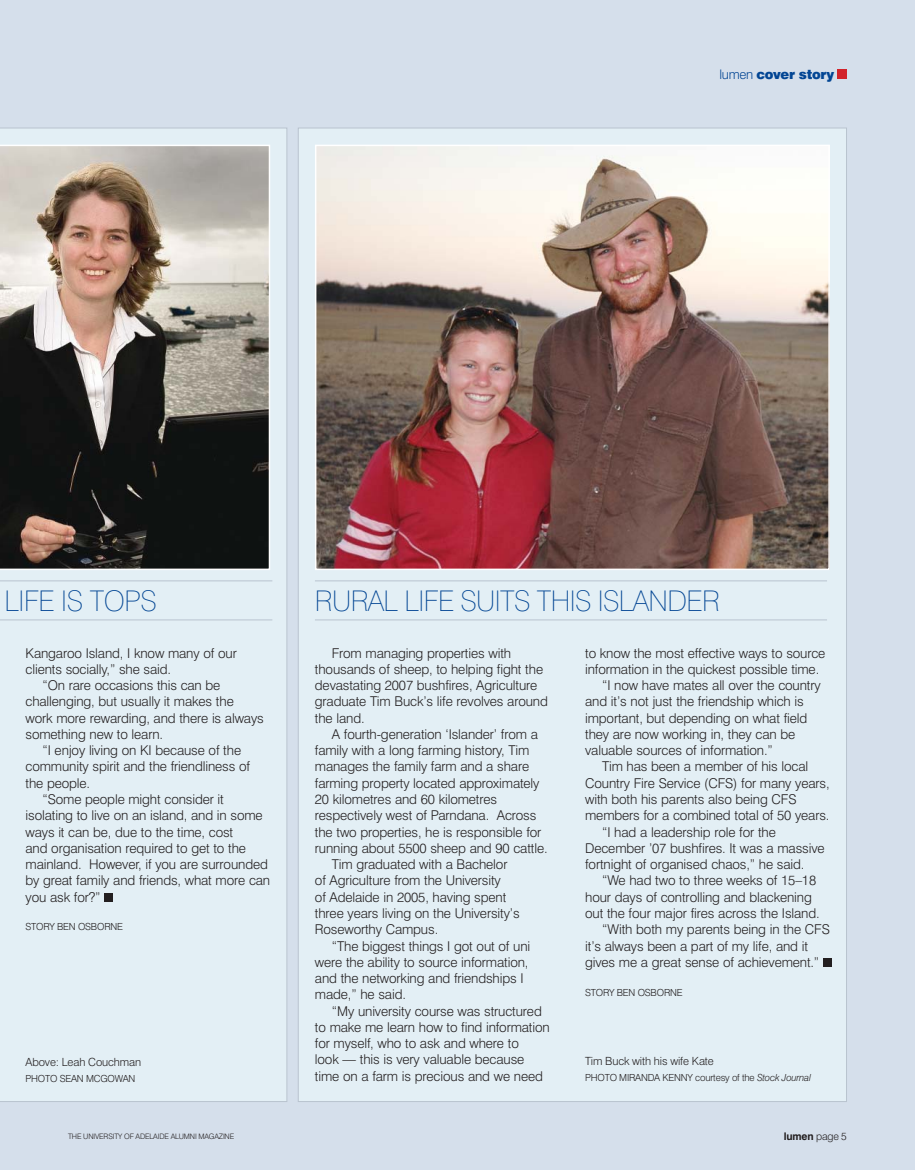
<style>
.page{position:relative;width:915px;height:1170px;background:#fff}
.page>*{position:absolute;margin:0;border:0;box-sizing:border-box;transform-origin:0 0}
.t1{font:100 28.5px "Swiss 721 BT";letter-spacing:-.02em;color:#034694}
.t2{font:300 13.5px/16.2px "Swiss 721 BT";letter-spacing:-.01em;color:#231f20}
.t3{font:900 13.2px "Swiss 721 BT";letter-spacing:-.02em;color:#034694}
.t4{font:300 11.25px "Swiss 721 BT";letter-spacing:-.01em;color:#231f20}
.t5{font:700 10.5px "Swiss 721 BT";letter-spacing:-.02em;color:#231f20}
.t6{font:300 9.75px "Swiss 721 BT";letter-spacing:-.02em;color:#231f20}
.t7{font:300 7.5px "Swiss 721 BT";letter-spacing:-.02em;color:#231f20}
.s1{font-weight:300}
.s2{font-style:italic}
</style>
<div class="page">
<div style="left:0;top:0;width:914px;height:1169px;background:#d5dfeb"></div>
<div style="left:298px;top:128px;width:548px;height:973px;background:#e3eff5"></div>
<div style="left:0;top:128px;width:287px;height:973px;background:#e3eff5"></div>
<svg style="left:0;top:145px;width:270px;height:425px;background:#716a63"></svg>
<img style="left:318px;top:148px;width:508px;height:419px">
<div style="left:315px;top:145px;width:514px;height:425px;border:2px solid #fff"></div>
<hr style="left:0;top:580px;width:272px;height:1px;background:#b9c3cf">
<hr style="left:0;top:619px;width:272px;height:1px;background:#b9c3cf">
<hr style="left:315px;top:580px;width:511px;height:1px;background:#b9c3cf">
<hr style="left:315px;top:619px;width:511px;height:1px;background:#b9c3cf">
<div style="left:822px;top:958px;width:8px;height:8px;background:#231f20"></div>
<div style="left:104px;top:893px;width:8px;height:8px;background:#231f20"></div>
<div style="left:837px;top:69px;width:9px;height:10px;background:#d2232a"></div>
<p class="t3" style="left:719px;top:67px;width:116px"><span class="s1">lumen</span> cover story</p>
<h1 class="t1" style="left:4px;top:590px;width:154px">LIFE IS TOPS</h1>
<h1 class="t1" style="left:315px;top:590px;width:406px">RURAL LIFE SUITS THIS ISLANDER</h1>
<p class="t2" style="left:585px;top:645px;width:242px">to know the most effective ways to source</p>
<p class="t2" style="left:585px;top:661px;width:235px">information in the quickest possible time.</p>
<p class="t2" style="left:602px;top:678px;width:220px">“I now have mates all over the country</p>
<p class="t2" style="left:585px;top:694px;width:220px">and it’s not just the friendship which is</p>
<p class="t2" style="left:585px;top:710px;width:223px">important, but depending on what field</p>
<p class="t2" style="left:585px;top:726px;width:211px">they are now working in, they can be</p>
<p class="t2" style="left:585px;top:743px;width:189px">valuable sources of information.”</p>
<p class="t2" style="left:602px;top:759px;width:207px">Tim has been a member of his local</p>
<p class="t2" style="left:585px;top:775px;width:246px">Country Fire Service (CFS) for many years,</p>
<p class="t2" style="left:585px;top:791px;width:213px">with both his parents also being CFS</p>
<p class="t2" style="left:585px;top:808px;width:246px">members for a combined total of 50 years.</p>
<p class="t2" style="left:602px;top:824px;width:175px">“I had a leadership role for the</p>
<p class="t2" style="left:585px;top:840px;width:241px">December ’07 bushfires. It was a massive</p>
<p class="t2" style="left:585px;top:856px;width:221px">fortnight of organised chaos,” he said.</p>
<p class="t2" style="left:602px;top:873px;width:215px">“We had two to three weeks of 15–18</p>
<p class="t2" style="left:585px;top:889px;width:228px">hour days of controlling and blackening</p>
<p class="t2" style="left:585px;top:905px;width:236px">out the four major fires across the Island.</p>
<p class="t2" style="left:602px;top:922px;width:229px">“With both my parents being in the CFS</p>
<p class="t2" style="left:585px;top:938px;width:224px">it’s always been a part of my life, and it</p>
<p class="t2" style="left:585px;top:954px;width:235px">gives me a great sense of achievement.”</p>
<p class="t6" style="left:585px;top:987px;width:99px">STORY BEN OSBORNE</p>
<p class="t2" style="left:26px;top:645px;width:213px">Kangaroo Island, I know many of our clients socially,” she said.</p>
<p class="t2" style="left:43px;top:678px;width:179px">“On rare occasions this can be</p>
<p class="t2" style="left:26px;top:694px;width:210px">challenging, but usually it makes the</p>
<p class="t2" style="left:26px;top:710px;width:240px">work more rewarding, and there is always</p>
<p class="t2" style="left:26px;top:726px;width:139px">something new to learn.</p>
<p class="t2" style="left:43px;top:743px;width:200px">“I enjoy living on KI because of the</p>
<p class="t2" style="left:26px;top:759px;width:226px">community spirit and the friendliness of</p>
<p class="t2" style="left:26px;top:775px;width:66px">the people.</p>
<p class="t2" style="left:43px;top:791px;width:183px">“Some people might consider it</p>
<p class="t2" style="left:26px;top:808px;width:239px">isolating to live on an island, and in some</p>
<p class="t2" style="left:26px;top:824px;width:209px">ways it can be, due to the time, cost</p>
<p class="t2" style="left:26px;top:840px;width:222px">and organisation required to get to the</p>
<p class="t2" style="left:26px;top:856px;width:244px">mainland. However, if you are surrounded</p>
<p class="t2" style="left:26px;top:873px;width:246px">by great family and friends, what more can</p>
<p class="t2" style="left:26px;top:889px;width:77px">you ask for?”</p>
<p class="t6" style="left:26px;top:922px;width:99px">STORY BEN OSBORNE</p>
<p class="t2" style="left:315px;top:645px;width:234px;text-indent:17px">From managing properties with thousands of sheep, to helping fight the devastating 2007 bushfires, Agriculture graduate Tim Buck’s life revolves around the land.</p>
<p class="t2" style="left:332px;top:726px;width:207px">A fourth-generation ‘Islander’ from a</p>
<p class="t2" style="left:315px;top:743px;width:216px">family with a long farming history, Tim</p>
<p class="t2" style="left:315px;top:759px;width:216px">manages the family farm and a share</p>
<p class="t2" style="left:315px;top:775px;width:226px">farming property located approximately</p>
<p class="t2" style="left:315px;top:791px;width:184px">20 kilometres and 60 kilometres</p>
<p class="t2" style="left:315px;top:808px;width:223px">respectively west of Parndana. Across</p>
<p class="t2" style="left:315px;top:824px;width:228px">the two properties, he is responsible for</p>
<p class="t2" style="left:315px;top:840px;width:234px">running about 5500 sheep and 90 cattle.</p>
<p class="t2" style="left:332px;top:856px;width:177px">Tim graduated with a Bachelor</p>
<p class="t2" style="left:315px;top:873px;width:187px">of Agriculture from the University</p>
<p class="t2" style="left:315px;top:889px;width:193px">of Adelaide in 2005, having spent</p>
<p class="t2" style="left:315px;top:905px;width:206px">three years living on the University’s</p>
<p class="t2" style="left:315px;top:922px;width:125px">Roseworthy Campus.</p>
<p class="t2" style="left:332px;top:938px;width:200px">“The biggest things I got out of uni</p>
<p class="t2" style="left:315px;top:954px;width:215px">were the ability to source information,</p>
<p class="t2" style="left:315px;top:970px;width:210px">and the networking and friendships I</p>
<p class="t2" style="left:315px;top:987px;width:92px">made,” he said.</p>
<p class="t2" style="left:332px;top:1003px;width:211px">“My university course was structured</p>
<p class="t2" style="left:315px;top:1019px;width:236px">to make me learn how to find information</p>
<p class="t2" style="left:315px;top:1035px;width:205px">for myself, who to ask and where to</p>
<p class="t2" style="left:315px;top:1052px;width:211px">look — this is very valuable because</p>
<p class="t2" style="left:315px;top:1068px;width:229px">time on a farm is precious and we need</p>
<p class="t4" style="left:585px;top:1055px;width:130px">Tim Buck with his wife Kate</p>
<p class="t6" style="left:585px;top:1072px;width:227px">PHOTO MIRANDA KENNY courtesy of the <span class="s2">Stock Journal</span></p>
<p class="t4" style="left:26px;top:1056px;width:117px">Above: Leah Couchman</p>
<p class="t6" style="left:26px;top:1073px;width:111px">PHOTO SEAN MCGOWAN</p>
<p class="t7" style="left:68px;top:1132px;width:168px">THE UNIVERSITY OF ADELAIDE ALUMNI MAGAZINE</p>
<p class="t5" style="left:783px;top:1131px;width:65px">lumen <span class="s1">page 5</span></p>
</div>
